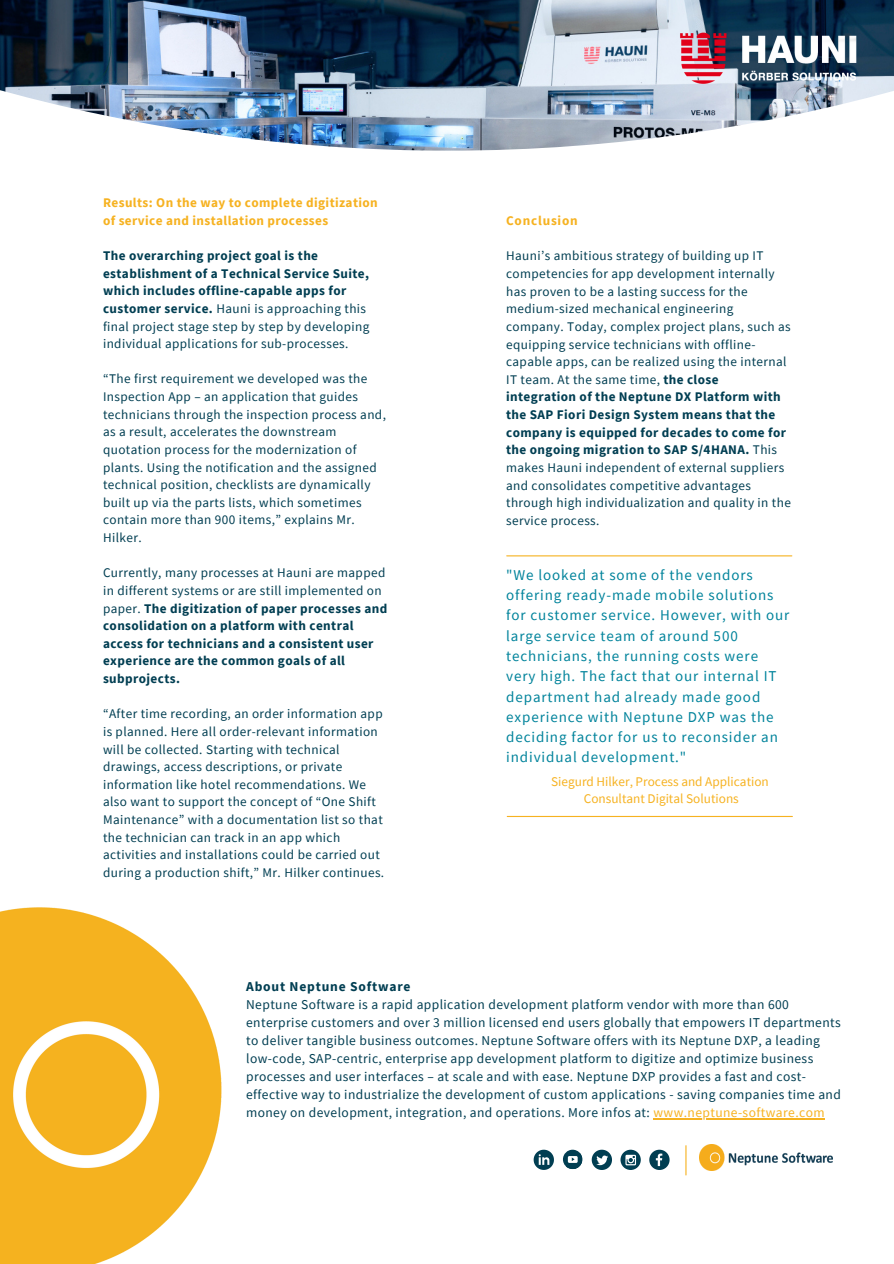
<style>
.page{position:relative;width:894px;height:1264px;background:#fff}
.page>*{position:absolute;margin:0;border:0;box-sizing:border-box;transform-origin:0 0}
.t1{font:15px/20.2px "Source Sans Pro";letter-spacing:.06em;color:#00839b}
.t2{font:13.5px/18px "Source Sans Pro";letter-spacing:.03em;color:#013e52}
.t3{font:700 13.5px "Source Sans Pro";letter-spacing:.06em;color:#013e52}
.t4{font:13.2px/17.5px "Source Sans Pro";letter-spacing:.03em;color:#013e52}
.t5{font:700 13.2px/17.5px "Source Sans Pro";letter-spacing:.03em;color:#013e52}
.t6{font:700 13.2px/17.5px "Source Sans Pro";letter-spacing:.03em;color:#f6b221}
.t7{font:13.2px "Source Sans Pro";color:#f6b221}
.t8{font:700 13.2px "Source Sans Pro";letter-spacing:.06em;color:#f6b221}
.s1{font-weight:400}
.s2{font-weight:700}
.s3{color:#f6b221}
</style>
<div class="page">
<svg style="left:591px;top:1149px;width:21px;height:20px"></svg>
<svg style="left:533px;top:1149px;width:20px;height:20px"></svg>
<svg style="left:620px;top:1149px;width:20px;height:20px"></svg>
<svg style="left:625px;top:1154px;width:11px;height:11px"></svg>
<svg style="left:562px;top:1149px;width:20px;height:19px"></svg>
<svg style="left:565px;top:1152px;width:18px;height:17px"></svg>
<img style="left:0;top:0;width:893px;height:76px">
<img style="left:678px;top:32px;width:180px;height:44px">
<img style="left:0;top:76px;width:893px;height:75px">
<img style="left:0;top:907px;width:222px;height:356px">
<svg style="left:649px;top:1149px;width:20px;height:20px"></svg>
<img style="left:699px;top:1144px;width:133px;height:26px">
<svg style="left:685px;top:1145px;width:1px;height:29px"></svg>
<hr style="left:653px;top:1118px;width:171px;height:1px;background:#f6b221">
<hr style="left:506px;top:555px;width:285px;height:1px;background:#f6b221">
<hr style="left:507px;top:816px;width:285px;height:1px;background:#f6b221">
<p class="t6" style="left:103px;top:194px;width:276px">Results: On the way to complete digitization of service and installation processes</p>
<p class="t5" style="left:103px;top:247px;width:268px">The overarching project goal is the establishment of a Technical Service Suite, which includes offline-capable apps for customer service. <span class="s1">Hauni is approaching this final project stage step by step by developing individual applications for sub-processes.</span></p>
<p class="t4" style="left:103px;top:370px;width:284px">“The first requirement we developed was the Inspection App – an application that guides technicians through the inspection process and, as a result, accelerates the downstream quotation process for the modernization of plants. Using the notification and the assigned technical position, checklists are dynamically built up via the parts lists, which sometimes contain more than 900 items,” explains Mr.<br>Hilker.</p>
<p class="t5" style="left:103px;top:564px;width:286px"><span class="s1">Currently, many processes at Hauni are mapped in different systems or are still implemented on paper.</span> The digitization of paper processes and consolidation on a platform with central access for technicians and a consistent user experience are the common goals of all subprojects.</p>
<p class="t4" style="left:103px;top:705px;width:283px">“After time recording, an order information app is planned. Here all order-relevant information will be collected. Starting with technical drawings, access descriptions, or private information like hotel recommendations. We also want to support the concept of “One Shift Maintenance” with a documentation list so that the technician can track in an app which activities and installations could be carried out during a production shift,” Mr. Hilker continues.</p>
<p class="t8" style="left:506px;top:212px;width:73px">Conclusion</p>
<p class="t4" style="left:506px;top:247px;width:286px">Hauni’s ambitious strategy of building up IT competencies for app development internally has proven to be a lasting success for the medium-sized mechanical engineering company. Today, complex project plans, such as equipping service technicians with offline&shy;capable apps, can be realized using the internal IT team. At the same time, <span class="s2">the close integration of the Neptune DX Platform with the SAP Fiori Design System means that the company is equipped for decades to come for the ongoing migration to SAP S/4HANA.</span> This makes Hauni independent of external suppliers and consolidates competitive advantages through high individualization and quality in the service process.</p>
<p class="t1" style="left:506px;top:564px;width:284px">"We looked at some of the vendors offering ready-made mobile solutions for customer service. However, with our large service team of around 500 technicians, the running costs were very high. The fact that our internal IT department had already made good experience with Neptune DXP was the deciding factor for us to reconsider an individual development."</p>
<p class="t7" style="left:551px;top:772px;width:219px">Siegurd Hilker, Process and Application</p>
<p class="t7" style="left:583px;top:790px;width:156px">Consultant Digital Solutions</p>
<p class="t3" style="left:246px;top:977px;width:166px">About Neptune Software</p>
<p class="t2" style="left:246px;top:995px;width:596px">Neptune Software is a rapid application development platform vendor with more than 600 enterprise customers and over 3 million licensed end users globally that empowers IT departments to deliver tangible business outcomes. Neptune Software offers with its Neptune DXP, a leading low-code, SAP-centric, enterprise app development platform to digitize and optimize business processes and user interfaces – at scale and with ease. Neptune DXP provides a fast and cost&shy;effective way to industrialize the development of custom applications - saving companies time and money on development, integration, and operations. More infos at: <span class="s3">www.neptune-software.com</span></p>
</div>
